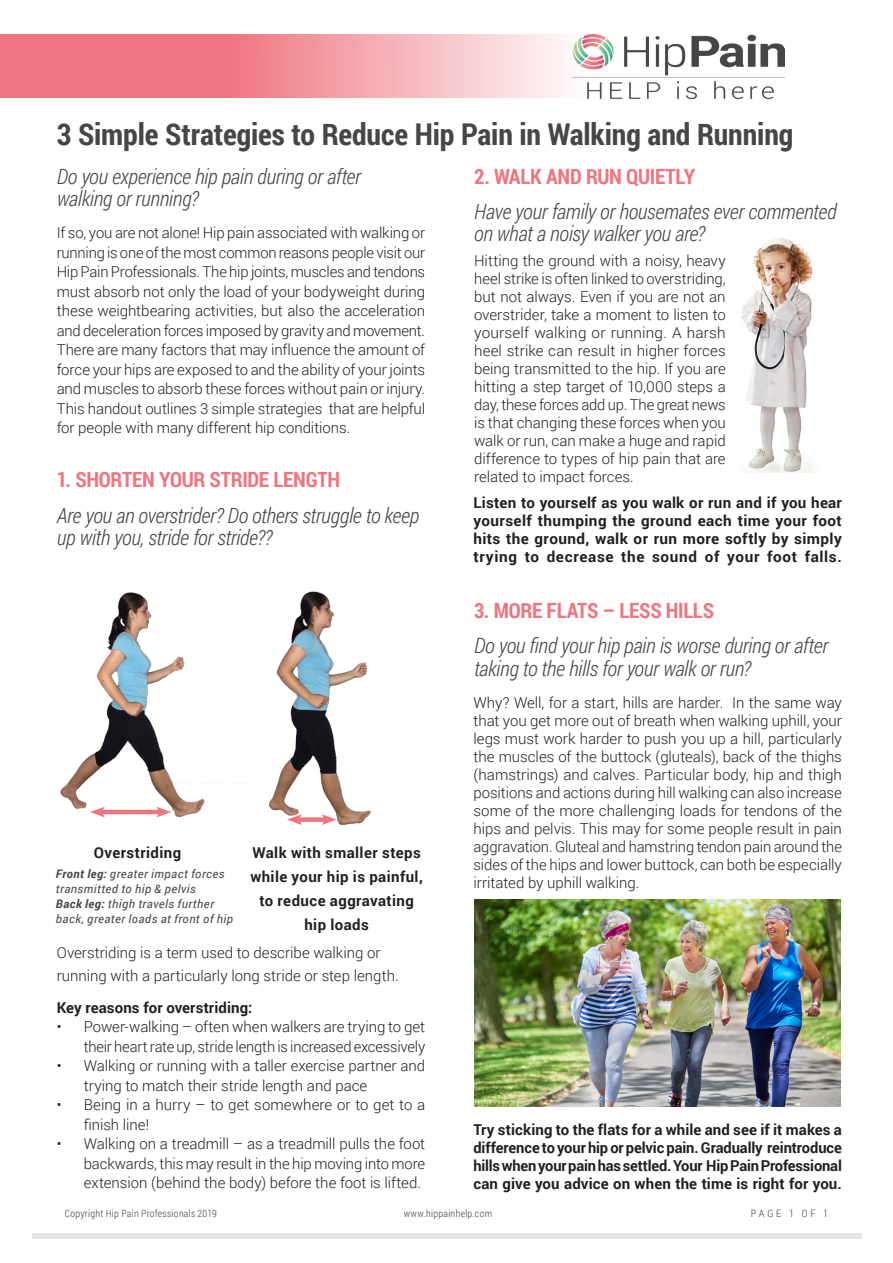
<style>
.page{position:relative;width:893px;height:1263px;background:#fff}
.page>*{position:absolute;margin:0;border:0;box-sizing:border-box;transform-origin:0 0}
.t1{font:700 30px "Roboto Condensed";letter-spacing:-.005em;color:#454647}
.t2{font:italic 300 21px/22.5px "Roboto Condensed";letter-spacing:-.015em;color:#454647}
.t3{font:700 21px "Roboto Condensed";letter-spacing:-.01em;color:#ee7680}
.t4{font:300 15px/18px "Roboto";letter-spacing:-.005em;color:#231f20;text-align:justify}
.t5{font:700 15px/18px "Roboto";letter-spacing:.025em;color:#231f20;text-align:justify}
.t6{font:700 15px "Roboto";letter-spacing:.005em;color:#231f20}
.t7{font:italic 11.7px/15px "Roboto";letter-spacing:.035em;color:#454647}
.t8{font:300 10.2px "Roboto Condensed";letter-spacing:.27em;color:#454647}
.t9{font:300 10.05px "Roboto Condensed";letter-spacing:.025em;color:#454647}
.s1{font-weight:700}
</style>
<div class="page">
<div style="left:32px;top:1234px;width:829px;height:5px;background:#e7e6e7"></div>
<img style="left:587px;top:34px;width:198px;height:66px">
<svg style="left:0;top:34px;width:601px;height:64px;background:#f19fa6"></svg>
<img style="left:60px;top:592px;width:145px;height:226px">
<img style="left:269px;top:591px;width:102px;height:234px">
<hr style="left:100px;top:810px;width:61px;height:4px;background:#ee7680">
<svg style="left:90px;top:806px;width:15px;height:11px"></svg>
<svg style="left:156px;top:806px;width:15px;height:11px"></svg>
<div style="left:297px;top:817px;width:30px;height:5px;background:#ee7680"></div>
<svg style="left:287px;top:814px;width:15px;height:11px"></svg>
<svg style="left:322px;top:814px;width:15px;height:11px"></svg>
<img style="left:741px;top:238px;width:72px;height:234px">
<img style="left:474px;top:899px;width:367px;height:207px">
<h1 class="t1" style="left:57px;top:114px;width:738px">3 Simple Strategies to Reduce Hip Pain in Walking and Running</h1>
<h2 class="t2" style="left:57px;top:164px;width:306px">Do you experience hip pain during or after walking or running?</h2>
<p class="t4" style="left:57px;top:223px;width:370px;line-height:19.5px">If so, you are not alone! Hip pain associated with walking or running is one of the most common reasons people visit our Hip Pain Professionals. The hip joints, muscles and tendons must absorb not only the load of your bodyweight during these weightbearing activities, but also the acceleration and deceleration forces imposed by gravity and movement.<br>There are many factors that may influence the amount of force your hips are exposed to and the ability of your joints and muscles to absorb these forces without pain or injury.<br>This handout outlines 3 simple strategies that are helpful for people with many different hip conditions.</p>
<h2 class="t3" style="left:57px;top:465px;width:285px">1. SHORTEN YOUR STRIDE LENGTH</h2>
<h2 class="t2" style="left:57px;top:503px;width:364px">Are you an overstrider? Do others struggle to keep up with you, stride for stride??</h2>
<h2 class="t3" style="left:474px;top:161px;width:223px">2. WALK AND RUN QUIETLY</h2>
<h2 class="t2" style="left:474px;top:199px;width:364px">Have your family or housemates ever commented on what a noisy walker you are?</h2>
<p class="t4" style="left:474px;top:251px;width:253px">Hitting the ground with a noisy, heavy heel strike is often linked to overstriding, but not always. Even if you are not an overstrider, take a moment to listen to yourself walking or running. A harsh heel strike can result in higher forces being transmitted to the hip. If you are hitting a step target of 10,000 steps a day, these forces add up. The great news is that changing these forces when you walk or run, can make a huge and rapid difference to types of hip pain that are related to impact forces.</p>
<p class="t5" style="left:473px;top:493px;width:370px">Listen to yourself as you walk or run and if you hear yourself thumping the ground each time your foot hits the ground, walk or run more softly by simply trying to decrease the sound of your foot falls.</p>
<p class="t5" style="left:94px;top:843px;width:89px">Overstriding</p>
<p class="t5" style="left:250px;top:840px;width:174px;line-height:24px;text-align:center">Walk with smaller steps while your hip is painful, to reduce aggravating hip loads</p>
<p class="t7" style="left:56px;top:866px;width:179px"><span class="s1">Front leg:</span> greater impact forces transmitted to hip &amp; pelvis<br><span class="s1">Back leg:</span> thigh travels further back, greater loads at front of hip</p>
<p class="t4" style="left:57px;top:941px;width:344px;line-height:22.5px">Overstriding is a term used to describe walking or running with a particularly long stride or step length.</p>
<p class="t6" style="left:57px;top:997px;width:197px">Key reasons for overstriding:</p>
<p class="t4" style="left:57px;top:1017px;width:370px;line-height:19.5px;text-align:right">• Power-walking – often when walkers are trying to get their heart rate up, stride length is increased excessively</p>
<p class="t4" style="left:84px;top:1056px;width:343px;line-height:19.5px;text-indent:-27px">• Walking or running with a taller exercise partner and trying to match their stride length and pace</p>
<p class="t4" style="left:84px;top:1095px;width:343px;line-height:19.5px;text-indent:-27px">• Being in a hurry – to get somewhere or to get to a finish line!</p>
<p class="t4" style="left:84px;top:1134px;width:343px;line-height:19.5px;text-indent:-27px">• Walking on a treadmill – as a treadmill pulls the foot backwards, this may result in the hip moving into more extension (behind the body) before the foot is lifted.</p>
<h2 class="t3" style="left:474px;top:596px;width:241px">3. MORE FLATS – LESS HILLS</h2>
<h2 class="t2" style="left:474px;top:634px;width:356px">Do you find your hip pain is worse during or after taking to the hills for your walk or run?</h2>
<p class="t4" style="left:473px;top:693px;width:370px">Why? Well, for a start, hills are harder. In the same way that you get more out of breath when walking uphill, your legs must work harder to push you up a hill, particularly the muscles of the buttock (gluteals), back of the thighs (hamstrings) and calves. Particular body, hip and thigh positions and actions during hill walking can also increase some of the more challenging loads for tendons of the hips and pelvis. This may for some people result in pain aggravation. Gluteal and hamstring tendon pain around the sides of the hips and lower buttock, can both be especially irritated by uphill walking.</p>
<p class="t5" style="left:473px;top:1120px;width:370px">Try sticking to the flats for a while and see if it makes a difference to your hip or pelvic pain. Gradually reintroduce hills when your pain has settled. Your Hip Pain Professional can give you advice on when the time is right for you.</p>
<p class="t9" style="left:65px;top:1206px;width:153px">Copyright Hip Pain Professionals 2019</p>
<p class="t9" style="left:404px;top:1206px;width:90px">www.hippainhelp.com</p>
<p class="t8" style="left:751px;top:1206px;width:79px">PAGE 1 OF 1</p>
</div>
